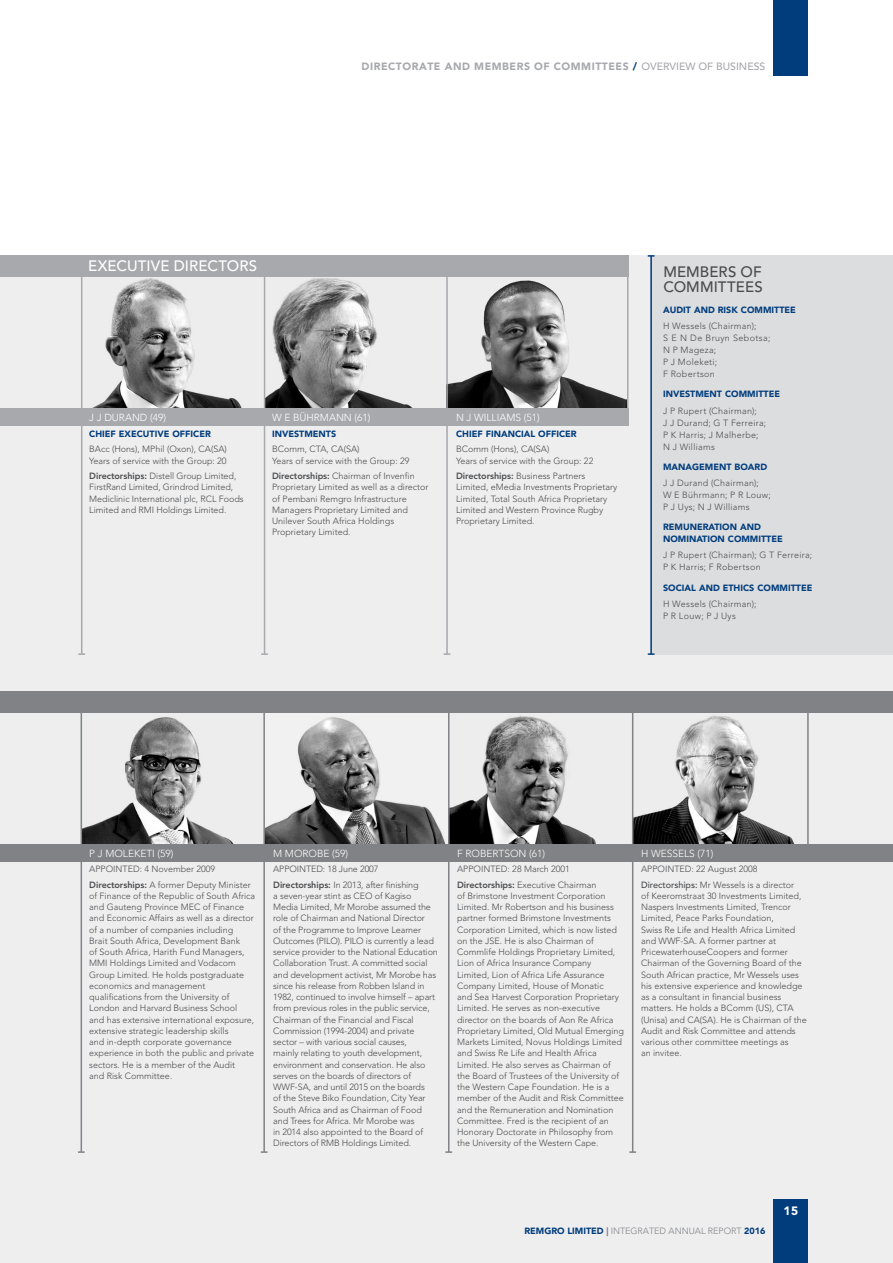
<style>
.page{position:relative;width:893px;height:1263px;background:#fff}
.page>*{position:absolute;margin:0;border:0;box-sizing:border-box;transform-origin:0 0}
.t1{font:500 15px/15px "Avenir LT Std";letter-spacing:.005em;color:#4b4c4d}
.t2{font:500 15px "Avenir LT Std";letter-spacing:.01em;color:#fff}
.t3{font:900 12px "Avenir LT Std";color:#fff}
.t4{font:900 10.5px "Avenir LT Std";letter-spacing:.05em;color:#a8a9ad}
.t5{font:300 10.2px "Avenir LT Std";color:#fff}
.t6{font:300 9px/11.2px "Avenir LT Std";color:#4b4c4d}
.t7{font:900 9px/12px "Avenir LT Std";color:#013d7d}
.t8{font:300 9px/12px "Avenir LT Std";letter-spacing:.035em;color:#4b4c4d}
.t9{font:300 9px/12px "Avenir LT Std";letter-spacing:.03em;color:#4b4c4d}
.t10{font:300 9px "Avenir LT Std";color:#808285}
.s1{color:#013d7d}
.s2{font-weight:500}
.s3{font-weight:800}
.s4{font-weight:900;color:#013d7d}
.s5{font-weight:900}
</style>
<div class="page">
<div style="left:774px;top:0;width:34px;height:75px;background:#013d7d"></div>
<div style="left:0;top:255px;width:893px;height:436px;background:#eeeeef"></div>
<div style="left:0;top:691px;width:893px;height:572px;background:#eeeeef"></div>
<img style="left:82px;top:712px;width:725px;height:132px">
<div style="left:651px;top:255px;width:242px;height:400px;background:#dcdddf"></div>
<hr style="left:650px;top:256px;width:2px;height:398px;background:#013d7d">
<div style="left:774px;top:1199px;width:34px;height:64px;background:#013d7d"></div>
<img style="left:82px;top:276px;width:545px;height:132px">
<hr style="left:81px;top:275px;width:1px;height:379px;background:#a8a9ad">
<svg style="left:78px;top:653px;width:7px;height:2px"></svg>
<hr style="left:264px;top:275px;width:1px;height:379px;background:#a8a9ad">
<svg style="left:261px;top:653px;width:7px;height:2px"></svg>
<hr style="left:446px;top:275px;width:2px;height:379px;background:#a8a9ad">
<hr style="left:627px;top:255px;width:1px;height:170px;background:#a8a9ad">
<hr style="left:81px;top:702px;width:1px;height:450px;background:#808285">
<svg style="left:78px;top:1151px;width:7px;height:2px"></svg>
<hr style="left:807px;top:711px;width:2px;height:140px;background:#808285">
<hr style="left:263px;top:702px;width:2px;height:450px;background:#808285">
<svg style="left:261px;top:1151px;width:7px;height:2px"></svg>
<hr style="left:448px;top:702px;width:1px;height:450px;background:#808285">
<svg style="left:445px;top:1151px;width:7px;height:2px"></svg>
<hr style="left:632px;top:702px;width:1px;height:450px;background:#808285">
<svg style="left:629px;top:1151px;width:7px;height:2px"></svg>
<div style="left:0;top:255px;width:628px;height:21px;background:#a8a9ad"></div>
<div style="left:0;top:408px;width:628px;height:17px;background:#a8a9ad"></div>
<div style="left:0;top:691px;width:893px;height:21px;background:#808285"></div>
<div style="left:0;top:844px;width:893px;height:17px;background:#808285"></div>
<p class="t4" style="left:362px;top:60px;width:405px">DIRECTORATE AND MEMBERS OF COMMITTEES <span class="s1">/</span> <span class="s2">OVERVIEW OF BUSINESS</span></p>
<h1 class="t2" style="left:88px;top:258px;width:170px">EXECUTIVE DIRECTORS</h1>
<p class="t5" style="left:89px;top:412px;width:78px">J J DURAND (49)</p>
<p class="t7" style="left:89px;top:428px;width:123px">CHIEF EXECUTIVE OFFICER</p>
<p class="t6" style="left:89px;top:444px;width:139px">BAcc (Hons), MPhil (Oxon), CA(SA)<br>Years of service with the Group: 20</p>
<p class="t6" style="left:89px;top:470px;width:156px"><span class="s3">Directorships:</span> Distell Group Limited, FirstRand Limited, Grindrod Limited, Mediclinic International plc, RCL Foods Limited and RMI Holdings Limited.</p>
<p class="t5" style="left:272px;top:412px;width:100px">W E BÜHRMANN (61)</p>
<p class="t7" style="left:272px;top:428px;width:66px">INVESTMENTS</p>
<p class="t6" style="left:272px;top:444px;width:139px">BComm, CTA, CA(SA)<br>Years of service with the Group: 29</p>
<p class="t6" style="left:272px;top:470px;width:158px"><span class="s3">Directorships:</span> Chairman of Invenfin Proprietary Limited as well as a director of Pembani Remgro Infrastructure Managers Proprietary Limited and Unilever South Africa Holdings Proprietary Limited.</p>
<p class="t5" style="left:456px;top:412px;width:85px">N J WILLIAMS (51)</p>
<p class="t7" style="left:456px;top:428px;width:122px">CHIEF FINANCIAL OFFICER</p>
<p class="t6" style="left:456px;top:444px;width:139px">BComm (Hons), CA(SA)<br>Years of service with the Group: 22</p>
<p class="t6" style="left:456px;top:470px;width:163px"><span class="s3">Directorships:</span> Business Partners Limited, eMedia Investments Proprietary Limited, Total South Africa Proprietary Limited and Western Province Rugby Proprietary Limited.</p>
<h1 class="t1" style="left:663px;top:265px;width:101px">MEMBERS OF<br>COMMITTEES</h1>
<p class="t7" style="left:663px;top:303px;width:134px">AUDIT AND RISK COMMITTEE</p>
<p class="t8" style="left:663px;top:320px;width:109px">H Wessels (Chairman);<br>S E N De Bruyn Sebotsa;<br>N P Mageza;<br>P J Moleketi;<br>F Robertson</p>
<p class="t7" style="left:663px;top:388px;width:118px">INVESTMENT COMMITTEE</p>
<p class="t9" style="left:663px;top:405px;width:105px">J P Rupert (Chairman);<br>J J Durand; G T Ferreira;<br>P K Harris; J Malherbe;<br>N J Williams</p>
<p class="t7" style="left:663px;top:461px;width:106px">MANAGEMENT BOARD</p>
<p class="t9" style="left:663px;top:477px;width:109px">J J Durand (Chairman);<br>W E Bührmann; P R Louw;<br>P J Uys; N J Williams</p>
<p class="t7" style="left:663px;top:521px;width:121px">REMUNERATION AND<br>NOMINATION COMMITTEE</p>
<p class="t8" style="left:663px;top:549px;width:151px">J P Rupert (Chairman); G T Ferreira;<br>P K Harris; F Robertson</p>
<p class="t7" style="left:663px;top:582px;width:151px">SOCIAL AND ETHICS COMMITTEE</p>
<p class="t8" style="left:663px;top:598px;width:95px">H Wessels (Chairman);<br>P R Louw; P J Uys</p>
<p class="t5" style="left:89px;top:847px;width:86px">P J MOLEKETI (59)</p>
<p class="t6" style="left:89px;top:861px;width:163px;line-height:15.5px">APPOINTED: 4 November 2009<br><span class="s3">Directorships:</span> A former Deputy Minister</p>
<p class="t6" style="left:89px;top:890px;width:167px">of Finance of the Republic of South Africa and Gauteng Province MEC of Finance and Economic Affairs as well as a director of a number of companies including<br>Brait South Africa, Development Bank<br>of South Africa, Harith Fund Managers, MMI Holdings Limited and Vodacom Group Limited. He holds postgraduate economics and management qualifications from the University of London and Harvard Business School<br>and has extensive international exposure, extensive strategic leadership skills<br>and in-depth corporate governance experience in both the public and private sectors. He is a member of the Audit<br>and Risk Committee.</p>
<p class="t5" style="left:273px;top:847px;width:76px">M MOROBE (59)</p>
<p class="t6" style="left:273px;top:861px;width:147px;line-height:15.5px">APPOINTED: 18 June 2007<br><span class="s3">Directorships:</span> In 2013, after finishing</p>
<p class="t6" style="left:273px;top:890px;width:166px">a seven-year stint as CEO of Kagiso Media Limited, Mr Morobe assumed the role of Chairman and National Director<br>of the Programme to Improve Learner Outcomes (PILO). PILO is currently a lead service provider to the National Education Collaboration Trust. A committed social and development activist, Mr Morobe has since his release from Robben Island in 1982, continued to involve himself – apart from previous roles in the public service, Chairman of the Financial and Fiscal Commission (1994-2004) and private sector – with various social causes,<br>mainly relating to youth development, environment and conservation. He also serves on the boards of directors of WWF-SA, and until 2015 on the boards<br>of the Steve Biko Foundation, City Year South Africa and as Chairman of Food and Trees for Africa. Mr Morobe was<br>in 2014 also appointed to the Board of Directors of RMB Holdings Limited.</p>
<p class="t5" style="left:457px;top:847px;width:89px">F ROBERTSON (61)</p>
<p class="t6" style="left:457px;top:861px;width:141px;line-height:15.5px">APPOINTED: 28 March 2001<br><span class="s3">Directorships:</span> Executive Chairman</p>
<p class="t6" style="left:457px;top:890px;width:168px">of Brimstone Investment Corporation Limited. Mr Robertson and his business partner formed Brimstone Investments Corporation Limited, which is now listed on the JSE. He is also Chairman of Commlife Holdings Proprietary Limited, Lion of Africa Insurance Company Limited, Lion of Africa Life Assurance Company Limited, House of Monatic<br>and Sea Harvest Corporation Proprietary Limited. He serves as non-executive director on the boards of Aon Re Africa Proprietary Limited, Old Mutual Emerging Markets Limited, Novus Holdings Limited and Swiss Re Life and Health Africa Limited. He also serves as Chairman of the Board of Trustees of the University of the Western Cape Foundation. He is a member of the Audit and Risk Committee and the Remuneration and Nomination Committee. Fred is the recipient of an Honorary Doctorate in Philosophy from the University of the Western Cape.</p>
<p class="t5" style="left:641px;top:847px;width:74px">H WESSELS (71)</p>
<p class="t6" style="left:641px;top:861px;width:155px;line-height:15.5px">APPOINTED: 22 August 2008<br><span class="s2">Directorships:</span> Mr Wessels is a director</p>
<p class="t6" style="left:641px;top:890px;width:167px">of Keeromstraat 30 Investments Limited, Naspers Investments Limited, Trencor Limited, Peace Parks Foundation,<br>Swiss Re Life and Health Africa Limited and WWF-SA. A former partner at PricewaterhouseCoopers and former Chairman of the Governing Board of the South African practice, Mr Wessels uses his extensive experience and knowledge as a consultant in financial business matters. He holds a BComm (US), CTA (Unisa) and CA(SA). He is Chairman of the Audit and Risk Committee and attends various other committee meetings as<br>an invitee.</p>
<p class="t10" style="left:524px;top:1226px;width:243px"><span class="s4">REMGRO LIMITED</span> <span class="s5">|</span> INTEGRATED ANNUAL REPORT <span class="s4">2016</span></p>
<h2 class="t3" style="left:783px;top:1203px;width:16px">15</h2>
</div>
